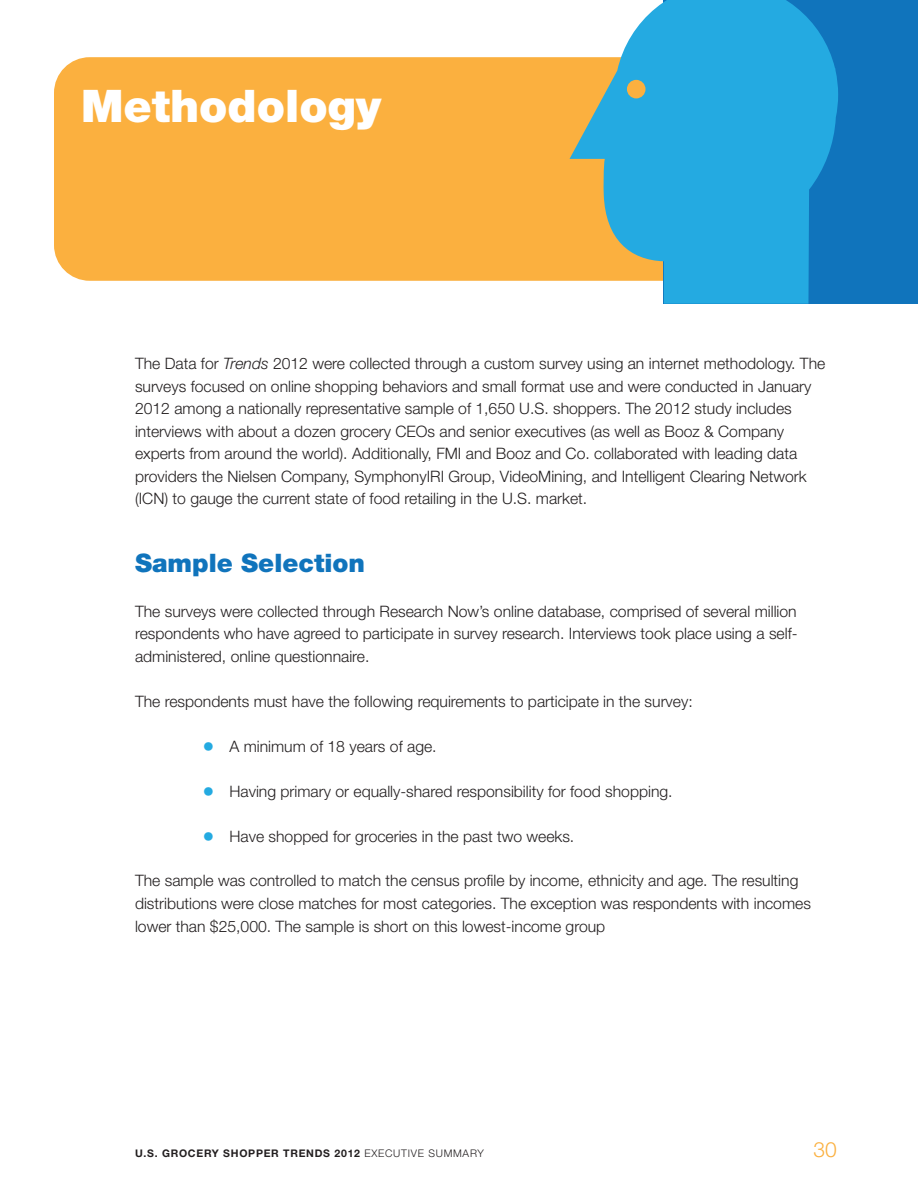
<style>
.page{position:relative;width:918px;height:1188px;background:#fff}
.page>*{position:absolute;margin:0;border:0;box-sizing:border-box;transform-origin:0 0}
.t1{font:900 45px "Helvetica Neue";color:#fff}
.t2{font:900 25.5px "Helvetica Neue";color:#1074bc}
.t3{font:300 21px "Helvetica Neue";color:#fbb03f}
.t4{font:300 15.75px/22.5px "Helvetica Neue";color:#231f20}
.t5{font:700 10.5px "Helvetica Neue";letter-spacing:.07em;color:#231f20}
.s1{font-style:italic}
.s2{font-size:24px;color:#24aae1}
.s3{font-weight:300}
</style>
<div class="page">
<div style="left:54px;top:57px;width:794px;height:224px;background:#fbb03f;border-radius:36px"></div>
<div style="left:664px;top:0;width:254px;height:304px;background:#1074bc"></div>
<svg style="left:570px;top:0;width:268px;height:304px;fill:#24aae1"></svg>
<div style="left:596px;top:0;width:61px;height:24px;background:#fff"></div>
<h1 class="t1" style="left:81px;top:79px;width:302px">Methodology</h1>
<p class="t4" style="left:135px;top:352px;width:692px">The Data for <span class="s1">Trends</span> 2012 were collected through a custom survey using an internet methodology. The surveys focused on online shopping behaviors and small format use and were conducted in January 2012 among a nationally representative sample of 1,650 U.S. shoppers. The 2012 study includes interviews with about a dozen grocery CEOs and senior executives (as well as Booz &amp; Company experts from around the world). Additionally, FMI and Booz and Co. collaborated with leading data providers the Nielsen Company, SymphonyIRI Group, VideoMining, and Intelligent Clearing Network (ICN) to gauge the current state of food retailing in the U.S. market.</p>
<h2 class="t2" style="left:135px;top:547px;width:232px">Sample Selection</h2>
<p class="t4" style="left:135px;top:599px;width:664px;text-align:justify">The surveys were collected through Research Now’s online database, comprised of several million respondents who have agreed to participate in survey research. Interviews took place using a self&shy;administered, online questionnaire.</p>
<p class="t4" style="left:135px;top:689px;width:559px">The respondents must have the following requirements to participate in the survey:</p>
<p class="t4" style="left:202px;top:734px;width:236px"><span class="s2">•</span> A minimum of 18 years of age.</p>
<p class="t4" style="left:202px;top:779px;width:472px"><span class="s2">•</span> Having primary or equally-shared responsibility for food shopping.</p>
<p class="t4" style="left:202px;top:824px;width:373px"><span class="s2">•</span> Have shopped for groceries in the past two weeks.</p>
<p class="t4" style="left:135px;top:869px;width:677px">The sample was controlled to match the census profile by income, ethnicity and age. The resulting distributions were close matches for most categories. The exception was respondents with incomes lower than $25,000. The sample is short on this lowest-income group</p>
<p class="t5" style="left:135px;top:1146px;width:351px">U.S. GROCERY SHOPPER TRENDS 2012 <span class="s3">EXECUTIVE SUMMARY</span></p>
<h3 class="t3" style="left:814px;top:1136px;width:25px">30</h3>
</div>
